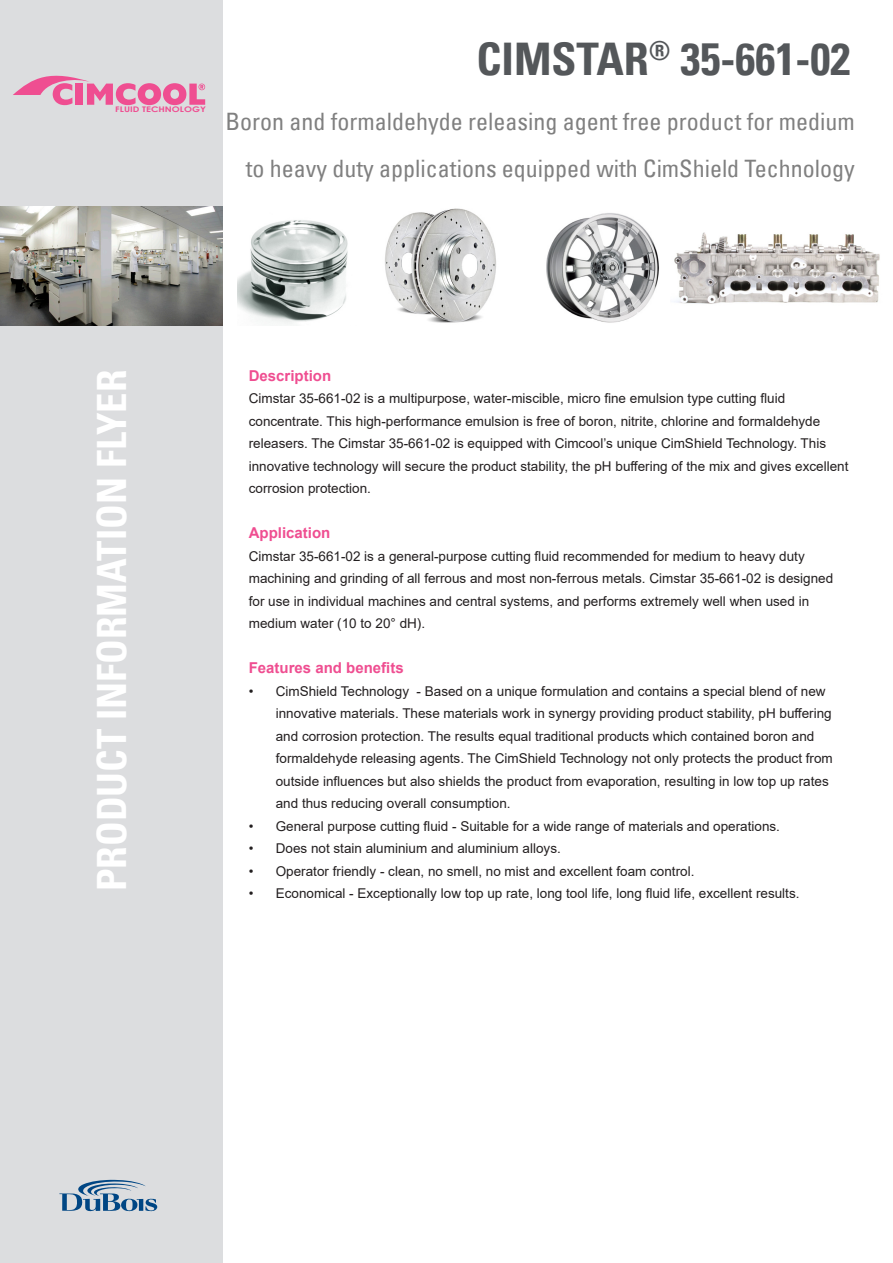
<style>
.page{position:relative;width:893px;height:1263px;background:#fff}
.page>*{position:absolute;margin:0;border:0;box-sizing:border-box;transform-origin:0 0}
.Product{font:45px "Univers Com 67 Bold Cond";color:#54575a}
.t1{font:40.5px "Univers Com 67 Bold Cond";color:#fff}
.Productlead_curs{font:condensed 24px/46.8px "Univers Com 57";color:#808080;text-align:right}
.t2{font:700 15px "Arial";color:#ef4e91}
.t3{font:13.5px/22.5px "Arial";color:#231f20}
.t4{font:700 7.65px "Century Gothic";color:#ef4e91;scale:1.23 1}
</style>
<div class="page">
<div style="left:0;top:0;width:223px;height:1263px;background:#dcdddf"></div>
<img style="left:546px;top:213px;width:113px;height:110px">
<img style="left:385px;top:208px;width:111px;height:115px">
<img style="left:237px;top:220px;width:111px;height:105px">
<img style="left:0;top:206px;width:222px;height:119px">
<img style="left:674px;top:232px;width:206px;height:72px">
<svg style="left:13px;top:76px;width:192px;height:29px"></svg>
<svg style="left:59px;top:1180px;width:98px;height:31px"></svg>
<p class="t4" style="left:115px;top:104px;width:75px">FLUID TECHNOLOGY</p>
<p class="Product" style="left:476px;top:31px;width:375px">CIMSTAR<sup>®</sup> 35-661-02</p>
<p class="Productlead_curs" style="left:225px;top:98px;width:631px">Boron and formaldehyde releasing agent free product for medium to heavy duty applications equipped with CimShield Technology</p>
<h2 class="t1" style="left:87px;top:891px;width:523px;rotate:-90deg">PRODUCT INFORMATION FLYER</h2>
<p class="t2" style="left:249px;top:365px;width:84px">Description</p>
<p class="t3" style="left:249px;top:387px;width:601px">Cimstar 35-661-02 is a multipurpose, water-miscible, micro fine emulsion type cutting fluid concentrate. This high-performance emulsion is free of boron, nitrite, chlorine and formaldehyde releasers. The Cimstar 35-661-02 is equipped with Cimcool’s unique CimShield Technology. This innovative technology will secure the product stability, the pH buffering of the mix and gives excellent corrosion protection.</p>
<p class="t2" style="left:249px;top:523px;width:83px">Application</p>
<p class="t3" style="left:249px;top:545px;width:586px">Cimstar 35-661-02 is a general-purpose cutting fluid recommended for medium to heavy duty machining and grinding of all ferrous and most non-ferrous metals. Cimstar 35-661-02 is designed for use in individual machines and central systems, and performs extremely well when used in medium water (10 to 20° dH).</p>
<p class="t2" style="left:249px;top:658px;width:157px">Features and benefits</p>
<p class="t3" style="left:276px;top:680px;width:559px;text-indent:-27px">• CimShield Technology - Based on a unique formulation and contains a special blend of new innovative materials. These materials work in synergy providing product stability, pH buffering and corrosion protection. The results equal traditional products which contained boron and formaldehyde releasing agents. The CimShield Technology not only protects the product from outside influences but also shields the product from evaporation, resulting in low top up rates and thus reducing overall consumption.</p>
<p class="t3" style="left:249px;top:815px;width:533px">• General purpose cutting fluid - Suitable for a wide range of materials and operations.</p>
<p class="t3" style="left:249px;top:837px;width:314px">• Does not stain aluminium and aluminium alloys.</p>
<p class="t3" style="left:249px;top:860px;width:447px">• Operator friendly - clean, no smell, no mist and excellent foam control.</p>
<p class="t3" style="left:249px;top:882px;width:552px">• Economical - Exceptionally low top up rate, long tool life, long fluid life, excellent results.</p>
</div>
